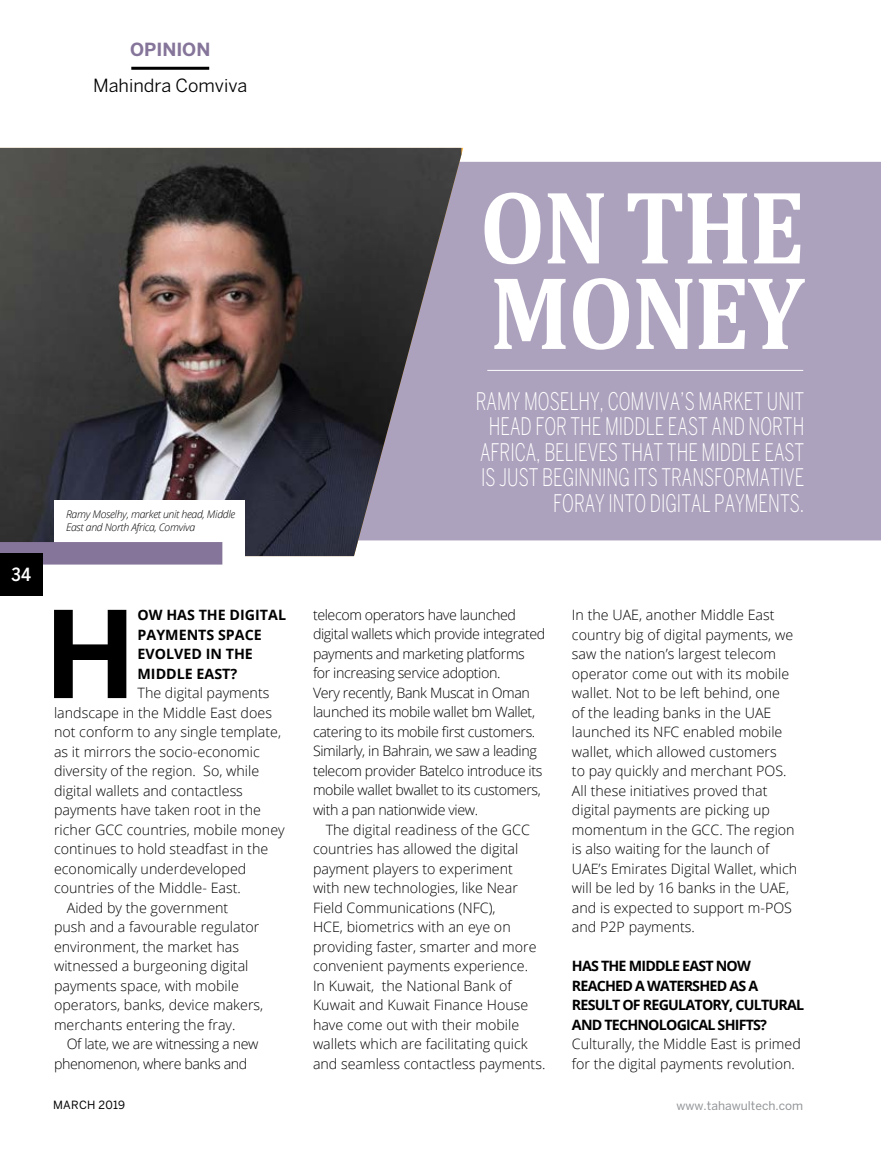
<style>
.page{position:relative;width:881px;height:1149px;background:#fff}
.page>*{position:absolute;margin:0;border:0;box-sizing:border-box;transform-origin:0 0}
.t1{font:700 123.45px "Open Sans";color:#000}
.t2{font:700 105px/85.5px "Cambria";letter-spacing:-.02em;color:#fff;scale:.9 1}
.t3{font:300 condensed 24px/25.5px "Benton Sans";color:#fff;text-align:right;scale:.8 1}
.t4{font:18px "Benton Sans";color:#000}
.t5{font:700 18px "Benton Sans";color:#86759a}
.t6{font:500 condensed 18px "Benton Sans";color:#fff}
.t7{font:300 14.25px/19.5px "Open Sans";color:#000}
.t8{font:300 14.25px/19.5px "Open Sans";letter-spacing:-.03em;color:#000}
.t9{font:700 14.25px/19.5px "Open Sans";letter-spacing:-.055em;color:#000}
.t10{font:700 14.25px/19.5px "Open Sans";color:#000}
.t11{font:12px "Benton Sans";color:#939598}
.t12{font:11.25px "Benton Sans";letter-spacing:.02em;color:#000}
.t13{font:italic 300 10.5px/12.6px "Open Sans";letter-spacing:-.03em;color:#000}
</style>
<div class="page">
<div style="left:463px;top:162px;width:417px;height:378px;background:#ada2bd"></div>
<hr style="left:487px;top:370px;width:315px;height:1px;background:#fff">
<img style="left:0;top:148px;width:461px;height:408px">
<div style="left:54px;top:500px;width:190px;height:57px;background:#fff"></div>
<hr style="left:131px;top:67px;width:78px;height:3px;background:#000">
<div style="left:0;top:542px;width:222px;height:22px;background:#86759a"></div>
<div style="left:0;top:553px;width:43px;height:42px;background:#000"></div>
<p class="t5" style="left:130px;top:39px;width:82px">OPINION</p>
<p class="t4" style="left:93px;top:75px;width:156px">Mahindra Comviva</p>
<p class="t6" style="left:11px;top:564px;width:21px">34</p>
<p class="t13" style="left:66px;top:508px;width:171px">Ramy Moselhy, market unit head, Middle<br>East and North Africa, Comviva</p>
<h2 class="t2" style="left:479px;top:181px;width:362px">ON THE<br>MONEY</h2>
<h3 class="t3" style="left:475px;top:388px;width:412px">RAMY MOSELHY, COMVIVA’S MARKET UNIT HEAD FOR THE MIDDLE EAST AND NORTH AFRICA, BELIEVES THAT THE MIDDLE EAST IS JUST BEGINNING ITS TRANSFORMATIVE FORAY INTO DIGITAL PAYMENTS.</h3>
<h1 class="t1" style="left:43px;top:566px;width:96px">H</h1>
<p class="t10" style="left:137px;top:604px;width:150px">OW HAS THE DIGITAL<br>PAYMENTS SPACE<br>EVOLVED IN THE<br>MIDDLE EAST?</p>
<p class="t7" style="left:137px;top:682px;width:133px">The digital payments</p>
<p class="t7" style="left:54px;top:702px;width:219px">landscape in the Middle East does</p>
<p class="t7" style="left:54px;top:721px;width:228px">not conform to any single template,</p>
<p class="t7" style="left:54px;top:741px;width:207px">as it mirrors the socio-economic</p>
<p class="t7" style="left:54px;top:760px;width:206px">diversity of the region. So, while</p>
<p class="t7" style="left:54px;top:780px;width:190px">digital wallets and contactless</p>
<p class="t7" style="left:54px;top:799px;width:208px">payments have taken root in the</p>
<p class="t7" style="left:54px;top:819px;width:232px">richer GCC countries, mobile money</p>
<p class="t7" style="left:54px;top:838px;width:216px">continues to hold steadfast in the</p>
<p class="t7" style="left:54px;top:858px;width:194px">economically underdeveloped</p>
<p class="t7" style="left:54px;top:877px;width:188px">countries of the Middle- East.</p>
<p class="t7" style="left:67px;top:897px;width:163px">Aided by the government</p>
<p class="t7" style="left:54px;top:916px;width:207px">push and a favourable regulator</p>
<p class="t7" style="left:54px;top:936px;width:186px">environment, the market has</p>
<p class="t7" style="left:54px;top:955px;width:196px">witnessed a burgeoning digital</p>
<p class="t7" style="left:54px;top:975px;width:186px">payments space, with mobile</p>
<p class="t7" style="left:54px;top:994px;width:211px">operators, banks, device makers,</p>
<p class="t7" style="left:54px;top:1014px;width:183px">merchants entering the fray.</p>
<p class="t8" style="left:67px;top:1033px;width:193px">Of late, we are witnessing a new</p>
<p class="t8" style="left:54px;top:1053px;width:195px">phenomenon, where banks and</p>
<p class="t8" style="left:313px;top:604px;width:234px">telecom operators have launched digital wallets which provide integrated payments and marketing platforms for increasing service adoption.<br>Very recently, Bank Muscat in Oman launched its mobile wallet bm Wallet, catering to its mobile first customers.<br>Similarly, in Bahrain, we saw a leading telecom provider Batelco introduce its mobile wallet bwallet to its customers, with a pan nationwide view.</p>
<p class="t7" style="left:313px;top:819px;width:234px;text-indent:13px">The digital readiness of the GCC countries has allowed the digital payment players to experiment<br>with new technologies, like Near<br>Field Communications (NFC),<br>HCE, biometrics with an eye on providing faster, smarter and more convenient payments experience.<br>In Kuwait, the National Bank of<br>Kuwait and Kuwait Finance House have come out with their mobile wallets which are facilitating quick and seamless contactless payments.</p>
<p class="t7" style="left:571px;top:604px;width:227px">In the UAE, another Middle East country big of digital payments, we saw the nation’s largest telecom operator come out with its mobile wallet. Not to be left behind, one<br>of the leading banks in the UAE launched its NFC enabled mobile wallet, which allowed customers<br>to pay quickly and merchant POS.<br>All these initiatives proved that digital payments are picking up momentum in the GCC. The region is also waiting for the launch of<br>UAE’s Emirates Digital Wallet, which will be led by 16 banks in the UAE, and is expected to support m-POS and P2P payments.</p>
<p class="t9" style="left:571px;top:955px;width:234px">HAS THE MIDDLE EAST NOW<br>REACHED A WATERSHED AS A<br>RESULT OF REGULATORY, CULTURAL<br>AND TECHNOLOGICAL SHIFTS?</p>
<p class="t7" style="left:571px;top:1033px;width:230px">Culturally, the Middle East is primed for the digital payments revolution.</p>
<p class="t12" style="left:53px;top:1098px;width:74px">MARCH 2019</p>
<p class="t11" style="left:676px;top:1098px;width:128px">www.tahawultech.com</p>
</div>
